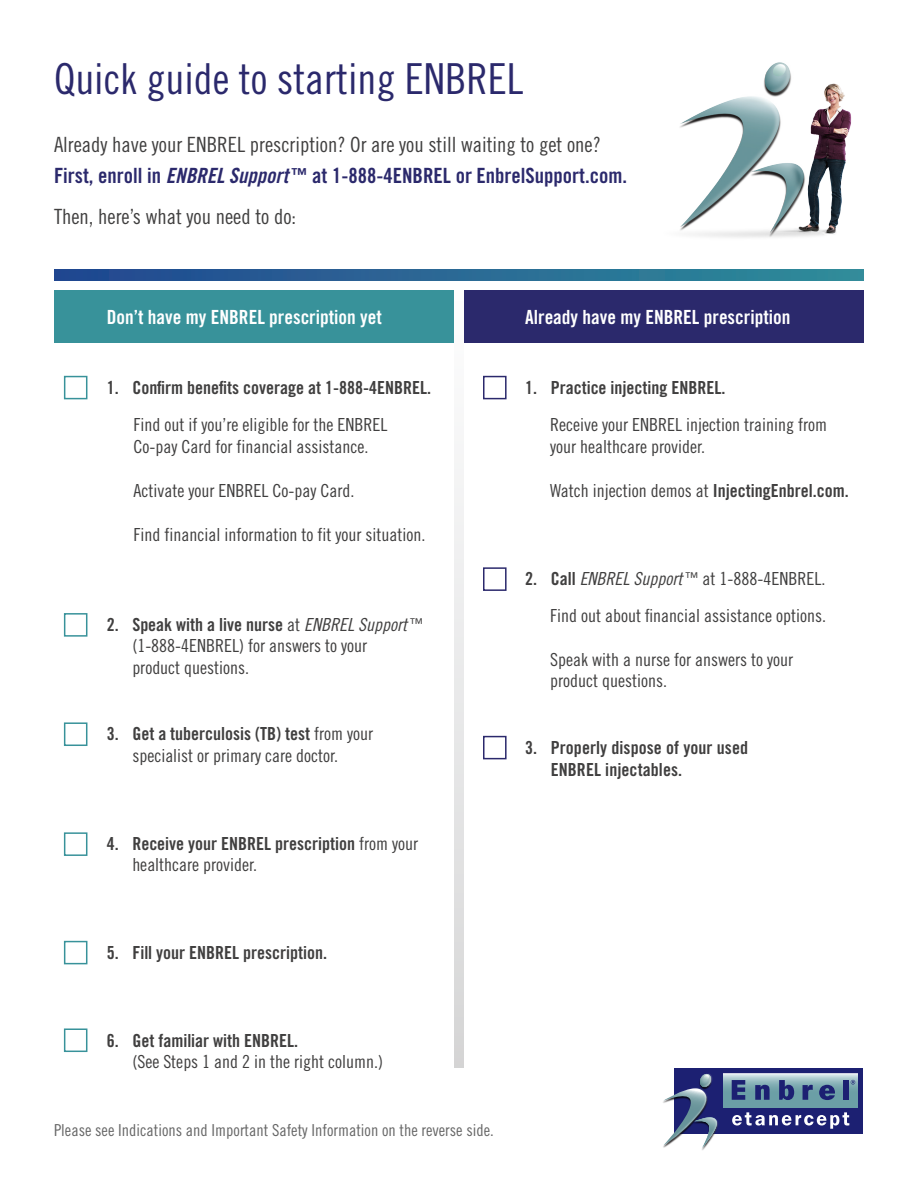
<style>
.page{position:relative;width:918px;height:1188px;background:#fff}
.page>*{position:absolute;margin:0;border:0;box-sizing:border-box;transform-origin:0 0}
.t1{font:42.75px "Trade Gothic Cond Eighteen";color:#2b296c}
.t2{font:21px "Trade Gothic Cond Eighteen";color:#403f3f}
.t3{font:21px "Trade Gothic Bold Cond Twenty";color:#2b296c}
.t4{font:19.5px "Trade Gothic Bold Cond Twenty";color:#fff}
.t5{font:18px/21.6px "Trade Gothic Cond Eighteen";color:#403f3f}
.t6{font:18px/21.6px "Trade Gothic Bold Cond Twenty";color:#403f3f}
.t7{font:16.5px "Trade Gothic Cond Eighteen";color:#666}
.s1{font-family:"Trade Gothic Bold Cond Twenty Obl"}
.s2{font-size:16.5px}
.s3{font-family:"Trade Gothic Bold Cond Twenty"}
.s4{font-family:"Trade Gothic Cond Eighteen Obl"}
.s5{font-family:"Trade Gothic Cond Eighteen"}
</style>
<div class="page">
<div style="left:54px;top:290px;width:400px;height:52px;background:#38929a"></div>
<div style="left:64px;top:376px;width:23px;height:23px;border:2px solid #38929a"></div>
<div style="left:64px;top:613px;width:23px;height:24px;border:2px solid #38929a"></div>
<div style="left:64px;top:722px;width:23px;height:24px;border:2px solid #38929a"></div>
<div style="left:64px;top:832px;width:23px;height:24px;border:2px solid #38929a"></div>
<div style="left:64px;top:941px;width:23px;height:23px;border:2px solid #38929a"></div>
<div style="left:64px;top:1028px;width:23px;height:24px;border:2px solid #38929a"></div>
<div style="left:483px;top:376px;width:24px;height:23px;border:2px solid #2b296c"></div>
<div style="left:483px;top:567px;width:24px;height:24px;border:2px solid #2b296c"></div>
<div style="left:483px;top:736px;width:24px;height:23px;border:2px solid #2b296c"></div>
<div style="left:464px;top:290px;width:400px;height:52px;background:#2b296c"></div>
<svg style="left:54px;top:270px;width:810px;height:10px;background:#296994"></svg>
<div style="left:674px;top:1068px;width:189px;height:66px;background:#1c2072"></div>
<svg style="left:735px;top:1074px;width:122px;height:33px;background:#88b2b8"></svg>
<svg style="left:736px;top:1112px;width:113px;height:17px"></svg>
<svg style="left:851px;top:1080px;width:4px;height:5px"></svg>
<svg style="left:735px;top:1080px;width:10px;height:20px"></svg>
<svg style="left:755px;top:1085px;width:15px;height:15px"></svg>
<svg style="left:779px;top:1080px;width:15px;height:20px"></svg>
<svg style="left:803px;top:1085px;width:10px;height:15px"></svg>
<div style="left:843px;top:1080px;width:6px;height:20px;background:#1c2072"></div>
<svg style="left:819px;top:1085px;width:16px;height:15px"></svg>
<img style="left:702px;top:1073px;width:33px;height:77px">
<svg style="left:663px;top:1073px;width:56px;height:75px"></svg>
<img style="left:680px;top:62px;width:172px;height:176px">
<svg style="left:454px;top:463px;width:10px;height:605px"></svg>
<p class="t1" style="left:54px;top:53px;width:471px">Quick guide to starting ENBREL</p>
<p class="t2" style="left:54px;top:132px;width:548px">Already have your ENBREL prescription? Or are you still waiting to get one?</p>
<p class="t3" style="left:54px;top:163px;width:575px">First, enroll in <span class="s1">ENBREL Support</span> <span class="s2">™</span> at 1-888-4ENBREL or EnbrelSupport.com.</p>
<p class="t2" style="left:54px;top:204px;width:244px">Then, here’s what you need to do:</p>
<p class="t4" style="left:107px;top:305px;width:277px">Don’t have my ENBREL prescription yet</p>
<p class="t4" style="left:525px;top:305px;width:267px">Already have my ENBREL prescription</p>
<p class="t6" style="left:107px;top:377px;width:326px">1. Confirm benefits coverage at 1-888-4ENBREL.</p>
<p class="t6" style="left:525px;top:377px;width:202px">1. Practice injecting ENBREL.</p>
<p class="t5" style="left:134px;top:414px;width:255px">Find out if you’re eligible for the ENBREL<br>Co-pay Card for financial assistance.</p>
<p class="t5" style="left:134px;top:480px;width:222px">Activate your ENBREL Co-pay Card.</p>
<p class="t5" style="left:134px;top:524px;width:293px">Find financial information to fit your situation.</p>
<p class="t5" style="left:132px;top:613px;width:292px;text-indent:-26px"><span class="s3">2. Speak with a live nurse</span> at <span class="s4">ENBREL Support</span> <sup>™ </sup>(1-888-4ENBREL) for answers to your<br>product questions.</p>
<p class="t5" style="left:107px;top:723px;width:268px;text-align:center"><span class="s3">3. Get a tuberculosis (TB) test</span> from your specialist or primary care doctor.</p>
<p class="t6" style="left:132px;top:832px;width:287px;text-indent:-26px">4. Receive your ENBREL prescription <span class="s5">from your healthcare provider.</span></p>
<p class="t6" style="left:107px;top:942px;width:222px">5. Fill your ENBREL prescription.</p>
<p class="t5" style="left:132px;top:1029px;width:252px;text-indent:-26px"><span class="s3">6. Get familiar with ENBREL.<br></span>(See Steps 1 and 2 in the right column.)</p>
<p class="t7" style="left:54px;top:1120px;width:441px">Please see Indications and Important Safety Information on the reverse side.</p>
<p class="t5" style="left:550px;top:414px;width:278px">Receive your ENBREL injection training from your healthcare provider.</p>
<p class="t5" style="left:550px;top:480px;width:300px">Watch injection demos at <span class="s3">InjectingEnbrel.com.</span></p>
<p class="t5" style="left:525px;top:567px;width:302px"><span class="s3">2. Call</span> <span class="s4">ENBREL Support</span> <sup>™</sup> at 1-888-4ENBREL.</p>
<p class="t5" style="left:550px;top:604px;width:277px">Find out about financial assistance options.</p>
<p class="t5" style="left:550px;top:648px;width:244px">Speak with a nurse for answers to your product questions.</p>
<p class="t6" style="left:551px;top:737px;width:199px;text-indent:-26px">3. Properly dispose of your used<br>ENBREL injectables.</p>
</div>
